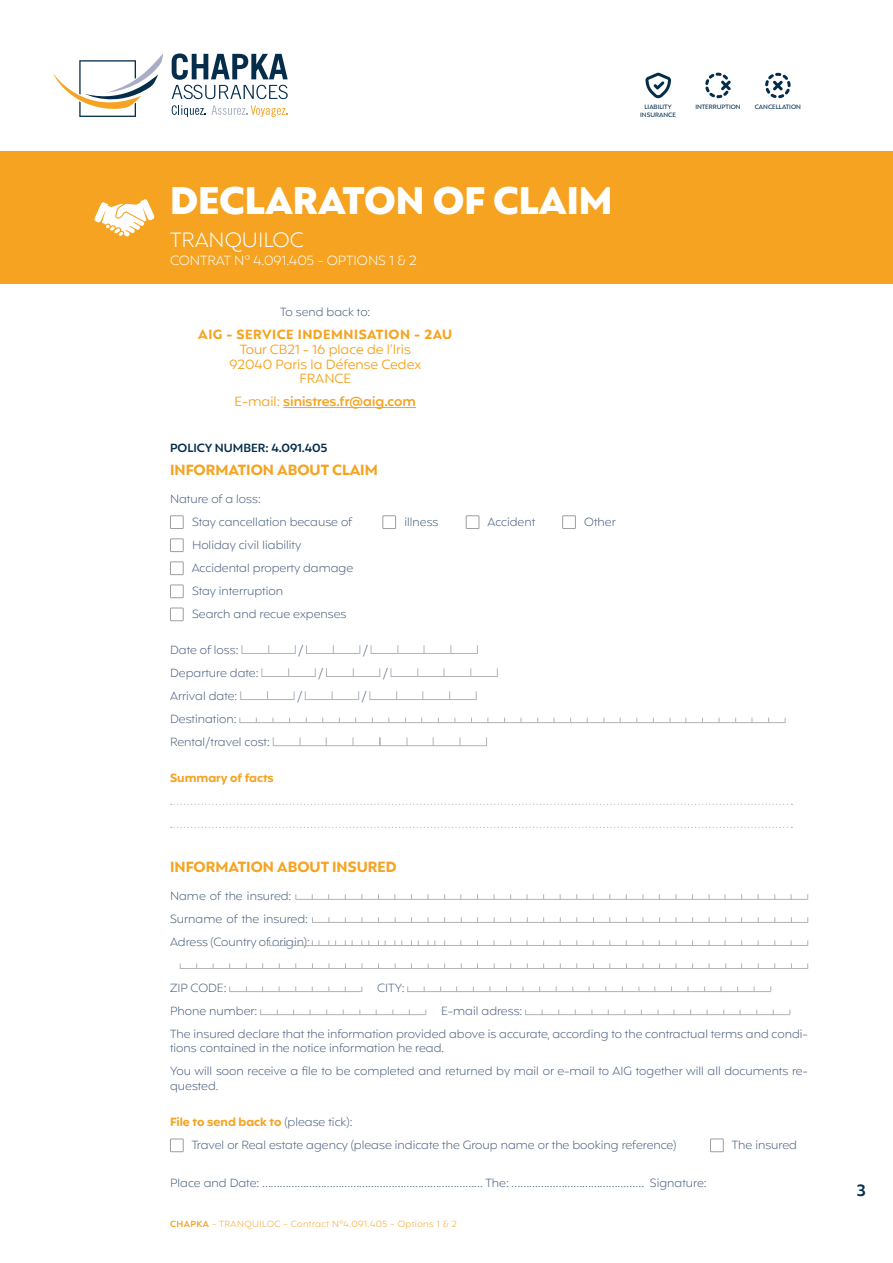
<style>
.page{position:relative;width:893px;height:1263px;background:#fff}
.page>*{position:absolute;margin:0;border:0;box-sizing:border-box;transform-origin:0 0}
.t1{font:900 39px "Mangueira Alt";color:#fff}
.t2{font:300 21px "Mangueira Alt";color:#fff}
.t3{font:600 16.5px "Mangueira Alt";color:#042d4c}
.t4{font:700 15px "Mangueira Alt";color:#f5a321}
.t5{font:13.5px/14.5px "Mangueira Alt";color:#f5a321;text-align:center}
.t6{font:300 13.5px "Mangueira Alt";color:#fff}
.t7{font:700 13.5px "Mangueira Alt";letter-spacing:.04em;color:#f5a321}
.t8{font:600 13.5px "Mangueira Alt";color:#f5a321}
.t9{font:300 12px/23.1px "Mangueira Alt";color:#475e7d}
.t10{font:600 12px "Mangueira Alt";color:#042d4c}
.t11{font:700 12px "Mangueira Alt";color:#f5a321}
.t12{font:300 9px "Mangueira Alt";letter-spacing:.05em;color:#f5a321}
.t13{font:500 6.3px/7.6px "Mangueira Alt";color:#042d4c;text-align:center}
.s1{font-weight:400}
.s2{font-weight:700;color:#f5a321}
.s3{font-weight:600}
</style>
<div class="page">
<div style="left:0;top:152px;width:893px;height:132px;background:#f5a321"></div>
<hr style="left:283px;top:407px;width:133px;height:1px;background:#f5a321">
<div style="left:170px;top:515px;width:14px;height:14px;border:1px solid #9c9e9f"></div>
<div style="left:382px;top:515px;width:14px;height:14px;border:1px solid #9c9e9f"></div>
<div style="left:466px;top:515px;width:13px;height:14px;border:1px solid #9c9e9f"></div>
<div style="left:562px;top:515px;width:14px;height:14px;border:1px solid #9c9e9f"></div>
<div style="left:170px;top:538px;width:14px;height:14px;border:1px solid #9c9e9f"></div>
<div style="left:170px;top:561px;width:14px;height:14px;border:1px solid #9c9e9f"></div>
<div style="left:170px;top:585px;width:14px;height:13px;border:1px solid #9c9e9f"></div>
<div style="left:170px;top:608px;width:14px;height:13px;border:1px solid #9c9e9f"></div>
<svg style="left:241px;top:645px;width:55px;height:9px"></svg>
<svg style="left:306px;top:645px;width:55px;height:9px"></svg>
<svg style="left:370px;top:645px;width:108px;height:9px"></svg>
<svg style="left:261px;top:668px;width:55px;height:9px"></svg>
<svg style="left:326px;top:668px;width:54px;height:9px"></svg>
<svg style="left:390px;top:668px;width:108px;height:9px"></svg>
<svg style="left:240px;top:691px;width:55px;height:9px"></svg>
<svg style="left:305px;top:691px;width:54px;height:9px"></svg>
<svg style="left:369px;top:691px;width:108px;height:9px"></svg>
<svg style="left:239px;top:717px;width:547px;height:6px"></svg>
<svg style="left:273px;top:737px;width:214px;height:9px"></svg>
<svg style="left:171px;top:804px;width:621px;height:1px"></svg>
<svg style="left:171px;top:827px;width:621px;height:1px"></svg>
<svg style="left:295px;top:894px;width:513px;height:6px"></svg>
<svg style="left:312px;top:917px;width:496px;height:6px"></svg>
<svg style="left:180px;top:963px;width:628px;height:6px"></svg>
<svg style="left:229px;top:986px;width:134px;height:6px"></svg>
<svg style="left:407px;top:986px;width:364px;height:6px"></svg>
<svg style="left:260px;top:1009px;width:167px;height:6px"></svg>
<svg style="left:525px;top:1009px;width:266px;height:6px"></svg>
<div style="left:170px;top:1138px;width:14px;height:14px;border:1px solid #9c9e9f"></div>
<div style="left:710px;top:1138px;width:14px;height:14px;border:1px solid #9c9e9f"></div>
<svg style="left:645px;top:73px;width:26px;height:25px"></svg>
<svg style="left:765px;top:73px;width:26px;height:25px"></svg>
<svg style="left:705px;top:73px;width:26px;height:25px"></svg>
<svg style="left:269px;top:940px;width:539px;height:6px"></svg>
<svg style="left:52px;top:54px;width:111px;height:63px"></svg>
<svg style="left:172px;top:105px;width:34px;height:12px"></svg>
<svg style="left:212px;top:105px;width:76px;height:12px"></svg>
<svg style="left:172px;top:53px;width:116px;height:46px"></svg>
<svg style="left:94px;top:199px;width:61px;height:37px"></svg>
<p class="t13" style="left:640px;top:103px;width:37px">LIABILITY<br>INSURANCE</p>
<p class="t13" style="left:695px;top:103px;width:47px">INTERRUPTION</p>
<p class="t13" style="left:755px;top:103px;width:48px">CANCELLATION</p>
<h1 class="t1" style="left:170px;top:175px;width:444px">DECLARATON OF CLAIM</h1>
<h2 class="t2" style="left:170px;top:225px;width:135px">TRANQUILOC</h2>
<p class="t6" style="left:170px;top:251px;width:248px">CONTRAT N° 4.091.405 - OPTIONS 1 &amp; 2</p>
<p class="t9" style="left:280px;top:302px;width:92px">To send back to:</p>
<p class="t7" style="left:198px;top:326px;width:255px">AIG - SERVICE INDEMNISATION - 2AU</p>
<p class="t5" style="left:229px;top:343px;width:193px">Tour CB21 - 16 place de l’Iris<br>92040 Paris la Défense Cedex<br>FRANCE</p>
<p class="t8" style="left:235px;top:393px;width:183px"><span class="s1">E-mail:</span> sinistres.fr@aig.com</p>
<p class="t10" style="left:170px;top:440px;width:159px">POLICY NUMBER: 4.091.405</p>
<p class="t4" style="left:170px;top:460px;width:209px">INFORMATION ABOUT CLAIM</p>
<p class="t9" style="left:192px;top:488px;width:162px;text-indent:-22px">Nature of a loss:<br>Stay cancellation because of</p>
<p class="t9" style="left:404px;top:511px;width:36px">illness</p>
<p class="t9" style="left:487px;top:511px;width:49px">Accident</p>
<p class="t9" style="left:584px;top:511px;width:33px">Other</p>
<p class="t9" style="left:192px;top:534px;width:163px">Holiday civil Iiability<br>Accidental property damage<br>Stay interruption<br>Search and recue expenses</p>
<p class="t9" style="left:170px;top:639px;width:70px">Date of loss:</p>
<p class="t9" style="left:298px;top:639px;width:7px">/</p>
<p class="t9" style="left:363px;top:639px;width:7px">/</p>
<p class="t9" style="left:170px;top:662px;width:90px">Departure date:</p>
<p class="t9" style="left:318px;top:662px;width:7px">/</p>
<p class="t9" style="left:383px;top:662px;width:7px">/</p>
<p class="t9" style="left:170px;top:685px;width:69px">Arrival date:</p>
<p class="t9" style="left:297px;top:685px;width:7px">/</p>
<p class="t9" style="left:362px;top:685px;width:7px">/</p>
<p class="t9" style="left:170px;top:708px;width:101px">Destination:<br>Rental/travel cost:</p>
<p class="t11" style="left:170px;top:770px;width:105px">Summary of facts</p>
<p class="t4" style="left:170px;top:857px;width:228px">INFORMATION ABOUT INSURED</p>
<p class="t9" style="left:170px;top:885px;width:141px">Name of the insured:<br>Surname of the insured:<br>Adress (Country of origin):</p>
<p class="t9" style="left:170px;top:977px;width:58px">ZIP CODE:</p>
<p class="t9" style="left:377px;top:977px;width:29px">CITY:</p>
<p class="t9" style="left:170px;top:1000px;width:89px">Phone number:</p>
<p class="t9" style="left:170px;top:1000px;width:639px;text-indent:271px">E-mail adress:<br>The insured declare that the information provided above is accurate, according to the contractual terms and condi-</p>
<p class="t9" style="left:170px;top:1038px;width:639px">tions contained in the notice information he read.<br>You will soon receive a file to be completed and returned by mail or e-mail to AIG together will all documents re-</p>
<p class="t9" style="left:170px;top:1075px;width:50px">quested.</p>
<p class="t9" style="left:192px;top:1111px;width:486px;text-indent:-22px"><span class="s2">File to send back to</span> (please tick):<br>Travel or Real estate agency (please indicate the Group name or the booking reference)</p>
<p class="t9" style="left:732px;top:1134px;width:67px">The insured</p>
<p class="t9" style="left:170px;top:1172px;width:538px">Place and Date: ………………………………………………………………… The: ……………………………………… Signature:</p>
<p class="t12" style="left:170px;top:1218px;width:288px"><span class="s3">CHAPKA</span> - TRANQUILOC - Contract N°4.091.405 - Options 1 &amp; 2</p>
<h3 class="t3" style="left:857px;top:1179px;width:11px">3</h3>
</div>
